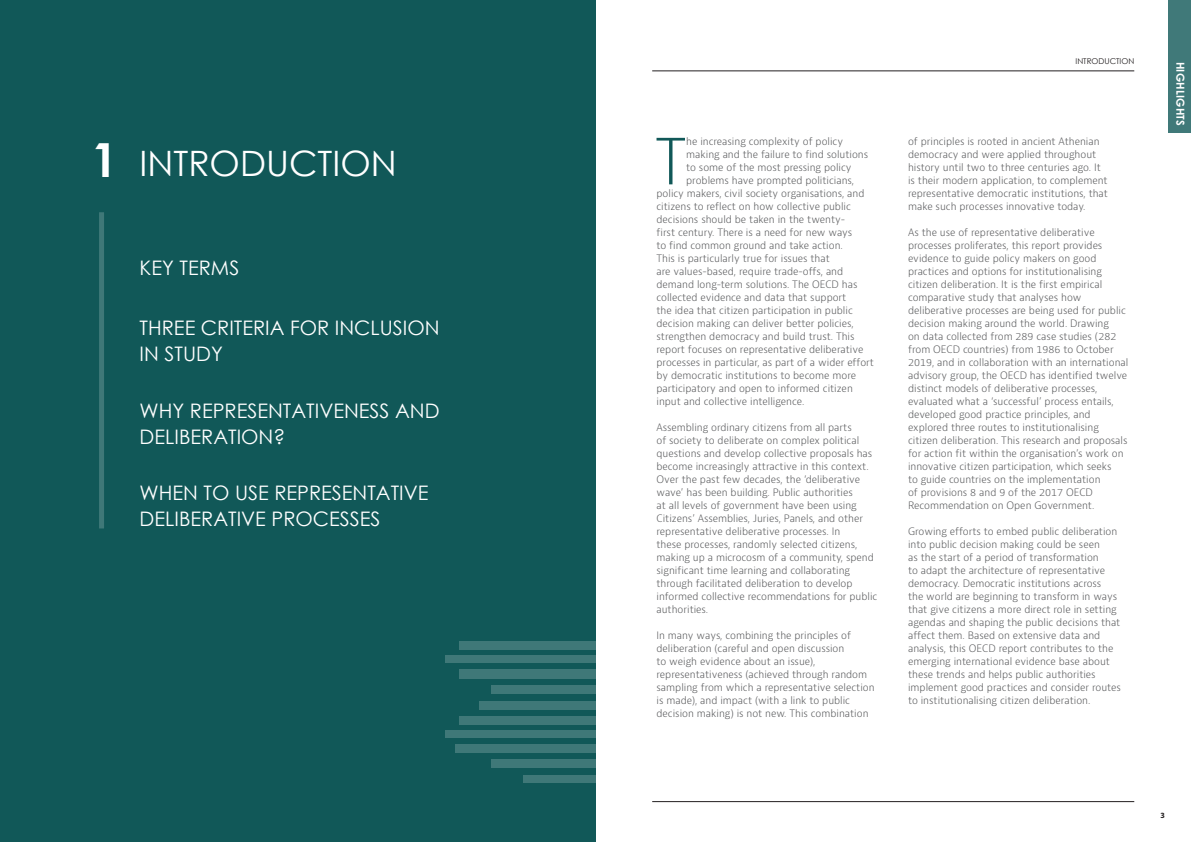
<style>
.page{position:relative;width:1191px;height:842px;background:#fff}
.page>*{position:absolute;margin:0;border:0;box-sizing:border-box;transform-origin:0 0}
.t1{font:300 condensed 61.9px "OECD Bernini";color:#115858}
.t2{font:35px "Century Gothic";color:#fff}
.t3{font:20px/26px "Century Gothic";color:#fff}
.t4{font:700 11px "Century Gothic";letter-spacing:.02em;color:#fff}
.t5{font:300 10px/13px "OECD Bernini";color:#57585a}
.t6{font:8px "Century Gothic";color:#231f20}
.t7{font:700 8px "Myriad Pro";color:#231f20}
.s1{font-weight:700;font-size:47px}
</style>
<div class="page">
<hr style="left:652px;top:801px;width:482px;height:1px;background:#231f20">
<div style="left:1168px;top:0;width:23px;height:133px;background:#407979"></div>
<hr style="left:652px;top:71px;width:482px;height:1px;background:#231f20">
<div style="left:0;top:0;width:595px;height:842px;background:#115858"></div>
<div style="left:99px;top:212px;width:5px;height:316px;background:#3f7878"></div>
<div style="left:523px;top:775px;width:72px;height:7px;background:#3f7878"></div>
<div style="left:454px;top:744px;width:141px;height:9px;background:#3f7878"></div>
<div style="left:445px;top:730px;width:150px;height:8px;background:#3f7878"></div>
<div style="left:459px;top:716px;width:136px;height:8px;background:#3f7878"></div>
<div style="left:491px;top:759px;width:104px;height:9px;background:#3f7878"></div>
<div style="left:479px;top:701px;width:116px;height:8px;background:#3f7878"></div>
<div style="left:459px;top:669px;width:136px;height:9px;background:#3f7878"></div>
<div style="left:491px;top:685px;width:104px;height:9px;background:#3f7878"></div>
<div style="left:445px;top:655px;width:150px;height:8px;background:#3f7878"></div>
<div style="left:459px;top:641px;width:136px;height:8px;background:#3f7878"></div>
<h2 class="t2" style="left:91px;top:139px;width:307px"><span class="s1">1</span> INTRODUCTION</h2>
<h3 class="t3" style="left:140px;top:255px;width:101px">KEY TERMS</h3>
<h3 class="t3" style="left:140px;top:314px;width:301px">THREE CRITERIA FOR INCLUSION<br>IN STUDY</h3>
<h3 class="t3" style="left:140px;top:397px;width:301px">WHY REPRESENTATIVENESS AND<br>DELIBERATION?</h3>
<h3 class="t3" style="left:140px;top:480px;width:290px">WHEN TO USE REPRESENTATIVE<br>DELIBERATIVE PROCESSES</h3>
<h1 class="t1" style="left:655px;top:123px;width:32px">T</h1>
<p class="t5" style="left:686px;top:135px;width:158px">he increasing complexity of policy</p>
<p class="t5" style="left:686px;top:148px;width:183px">making and the failure to find solutions</p>
<p class="t5" style="left:686px;top:161px;width:167px">to some of the most pressing policy</p>
<p class="t5" style="left:686px;top:174px;width:169px">problems have prompted politicians,</p>
<p class="t5" style="left:656px;top:187px;width:209px">policy makers, civil society organisations, and</p>
<p class="t5" style="left:656px;top:200px;width:196px">citizens to reflect on how collective public</p>
<p class="t5" style="left:656px;top:213px;width:190px">decisions should be taken in the twenty-</p>
<p class="t5" style="left:656px;top:226px;width:197px">first century. There is a need for new ways</p>
<p class="t5" style="left:656px;top:239px;width:188px">to find common ground and take action.</p>
<p class="t5" style="left:656px;top:252px;width:175px">This is particularly true for issues that</p>
<p class="t5" style="left:656px;top:265px;width:188px">are values-based, require trade-offs, and</p>
<p class="t5" style="left:656px;top:278px;width:202px">demand long-term solutions. The OECD has</p>
<p class="t5" style="left:656px;top:291px;width:191px">collected evidence and data that support</p>
<p class="t5" style="left:656px;top:304px;width:198px">the idea that citizen participation in public</p>
<p class="t5" style="left:656px;top:317px;width:199px">decision making can deliver better policies,</p>
<p class="t5" style="left:656px;top:330px;width:199px">strengthen democracy and build trust. This</p>
<p class="t5" style="left:656px;top:343px;width:208px">report focuses on representative deliberative</p>
<p class="t5" style="left:656px;top:356px;width:219px">processes in particular, as part of a wider effort</p>
<p class="t5" style="left:656px;top:369px;width:201px">by democratic institutions to become more</p>
<p class="t5" style="left:656px;top:382px;width:198px">participatory and open to informed citizen</p>
<p class="t5" style="left:656px;top:395px;width:149px">input and collective intelligence.</p>
<p class="t5" style="left:656px;top:421px;width:222px">Assembling ordinary citizens from all parts<br>of society to deliberate on complex political questions and develop collective proposals has become increasingly attractive in this context.<br>Over the past few decades, the ‘deliberative wave’ has been building. Public authorities<br>at all levels of government have been using Citizens’ Assemblies, Juries, Panels, and other representative deliberative processes. In<br>these processes, randomly selected citizens, making up a microcosm of a community, spend significant time learning and collaborating through facilitated deliberation to develop informed collective recommendations for public authorities.</p>
<p class="t5" style="left:656px;top:629px;width:219px">In many ways, combining the principles of deliberation (careful and open discussion<br>to weigh evidence about an issue), representativeness (achieved through random sampling from which a representative selection is made), and impact (with a link to public decision making) is not new. This combination</p>
<p class="t6" style="left:1075px;top:55px;width:60px">INTRODUCTION</p>
<p class="t5" style="left:908px;top:135px;width:201px">of principles is rooted in ancient Athenian democracy and were applied throughout history until two to three centuries ago. It is their modern application, to complement representative democratic institutions, that make such processes innovative today.</p>
<p class="t5" style="left:908px;top:226px;width:222px">As the use of representative deliberative processes proliferates, this report provides evidence to guide policy makers on good practices and options for institutionalising citizen deliberation. It is the first empirical comparative study that analyses how deliberative processes are being used for public decision making around the world. Drawing<br>on data collected from 289 case studies (282 from OECD countries) from 1986 to October 2019, and in collaboration with an international advisory group, the OECD has identified twelve distinct models of deliberative processes, evaluated what a ‘successful’ process entails, developed good practice principles, and explored three routes to institutionalising citizen deliberation. This research and proposals for action fit within the organisation’s work on innovative citizen participation, which seeks<br>to guide countries on the implementation<br>of provisions 8 and 9 of the 2017 OECD Recommendation on Open Government.</p>
<p class="t5" style="left:908px;top:525px;width:214px">Growing efforts to embed public deliberation into public decision making could be seen<br>as the start of a period of transformation<br>to adapt the architecture of representative democracy. Democratic institutions across<br>the world are beginning to transform in ways that give citizens a more direct role in setting agendas and shaping the public decisions that affect them. Based on extensive data and analysis, this OECD report contributes to the emerging international evidence base about these trends and helps public authorities implement good practices and consider routes to institutionalising citizen deliberation.</p>
<p class="t4" style="left:1189px;top:62px;width:66px;rotate:90deg">HIGHLIGHTS</p>
<p class="t7" style="left:1160px;top:810px;width:6px">3</p>
</div>
